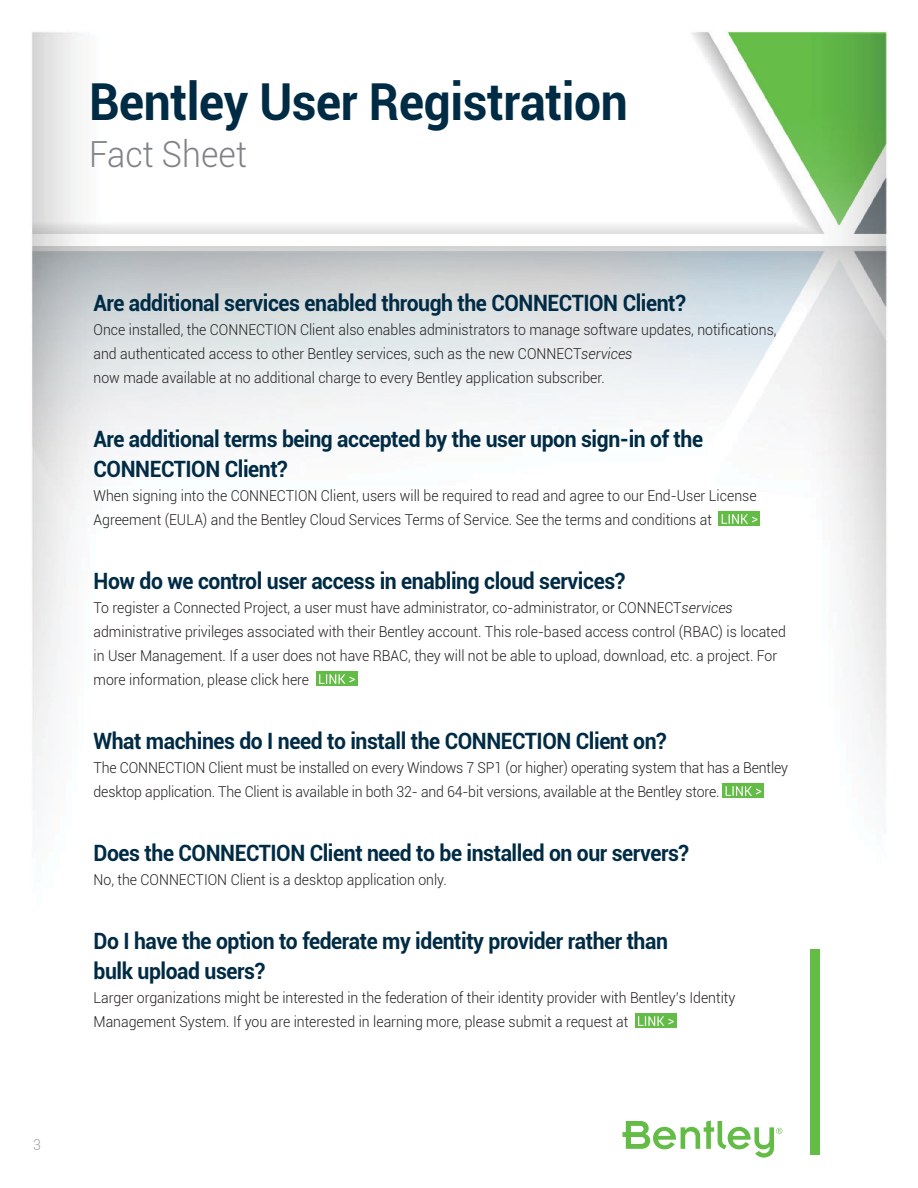
<style>
.page{position:relative;width:918px;height:1188px;background:#fff}
.page>*{position:absolute;margin:0;border:0;box-sizing:border-box;transform-origin:0 0}
.t1{font:700 51px "Roboto";letter-spacing:-.01em;color:#002b45;scale:.94 1}
.t2{font:300 36px "Roboto";color:#808285;scale:.94 1}
.t3{font:700 22.5px/30px "Roboto";letter-spacing:-.02em;color:#002b45;scale:.94 1}
.t4{font:300 15px/24px "Roboto";color:#231f20;scale:.94 1}
.t5{font:300 15px "Roboto";color:#9ea0a2;scale:.94 1}
.s1{font-style:italic}
</style>
<div class="page">
<img style="left:31px;top:30px;width:857px;height:1125px">
<div style="left:719px;top:511px;width:41px;height:15px;background:#63bc46"></div>
<svg style="left:722px;top:514px;width:35px;height:10px"></svg>
<div style="left:316px;top:671px;width:42px;height:15px;background:#63bc46"></div>
<svg style="left:319px;top:674px;width:36px;height:10px"></svg>
<div style="left:723px;top:783px;width:41px;height:15px;background:#63bc46"></div>
<svg style="left:726px;top:786px;width:35px;height:10px"></svg>
<div style="left:635px;top:1013px;width:41px;height:15px;background:#63bc46"></div>
<svg style="left:638px;top:1016px;width:36px;height:10px"></svg>
<div style="left:811px;top:949px;width:9px;height:206px;background:#63bc46"></div>
<svg style="left:622px;top:1120px;width:160px;height:38px"></svg>
<p class="t5" style="left:33px;top:1134px;width:10px">3</p>
<h1 class="t1" style="left:89px;top:66px;width:575px">Bentley User Registration</h1>
<h2 class="t2" style="left:89px;top:129px;width:169px">Fact Sheet</h2>
<h3 class="t3" style="left:94px;top:287px;width:632px">Are additional services enabled through the CONNECTION Client?</h3>
<p class="t4" style="left:94px;top:317px;width:728px">Once installed, the CONNECTION Client also enables administrators to manage software updates, notifications, and authenticated access to other Bentley services, such as the new CONNECT<span class="s1">services<br></span>now made available at no additional charge to every Bentley application subscriber.</p>
<h3 class="t3" style="left:94px;top:423px;width:650px">Are additional terms being accepted by the user upon sign-in of the<br>CONNECTION Client?</h3>
<p class="t4" style="left:94px;top:483px;width:707px">When signing into the CONNECTION Client, users will be required to read and agree to our End-User License<br>Agreement (EULA) and the Bentley Cloud Services Terms of Service. See the terms and conditions at</p>
<h3 class="t3" style="left:94px;top:565px;width:567px">How do we control user access in enabling cloud services?</h3>
<p class="t4" style="left:94px;top:595px;width:738px">To register a Connected Project, a user must have administrator, co-administrator, or CONNECT<span class="s1">services </span>administrative privileges associated with their Bentley account. This role-based access control (RBAC) is located in User Management. If a user does not have RBAC, they will not be able to upload, download, etc. a project. For more information, please click here</p>
<h3 class="t3" style="left:94px;top:725px;width:611px">What machines do I need to install the CONNECTION Client on?</h3>
<p class="t4" style="left:94px;top:755px;width:740px">The CONNECTION Client must be installed on every Windows 7 SP1 (or higher) operating system that has a Bentley desktop application. The Client is available in both 32- and 64-bit versions, available at the Bentley store.</p>
<h3 class="t3" style="left:94px;top:837px;width:635px">Does the CONNECTION Client need to be installed on our servers?</h3>
<p class="t4" style="left:94px;top:867px;width:377px">No, the CONNECTION Client is a desktop application only.</p>
<h3 class="t3" style="left:94px;top:925px;width:613px">Do I have the option to federate my identity provider rather than bulk upload users?</h3>
<p class="t4" style="left:94px;top:985px;width:684px">Larger organizations might be interested in the federation of their identity provider with Bentley’s Identity<br>Management System. If you are interested in learning more, please submit a request at</p>
</div>
